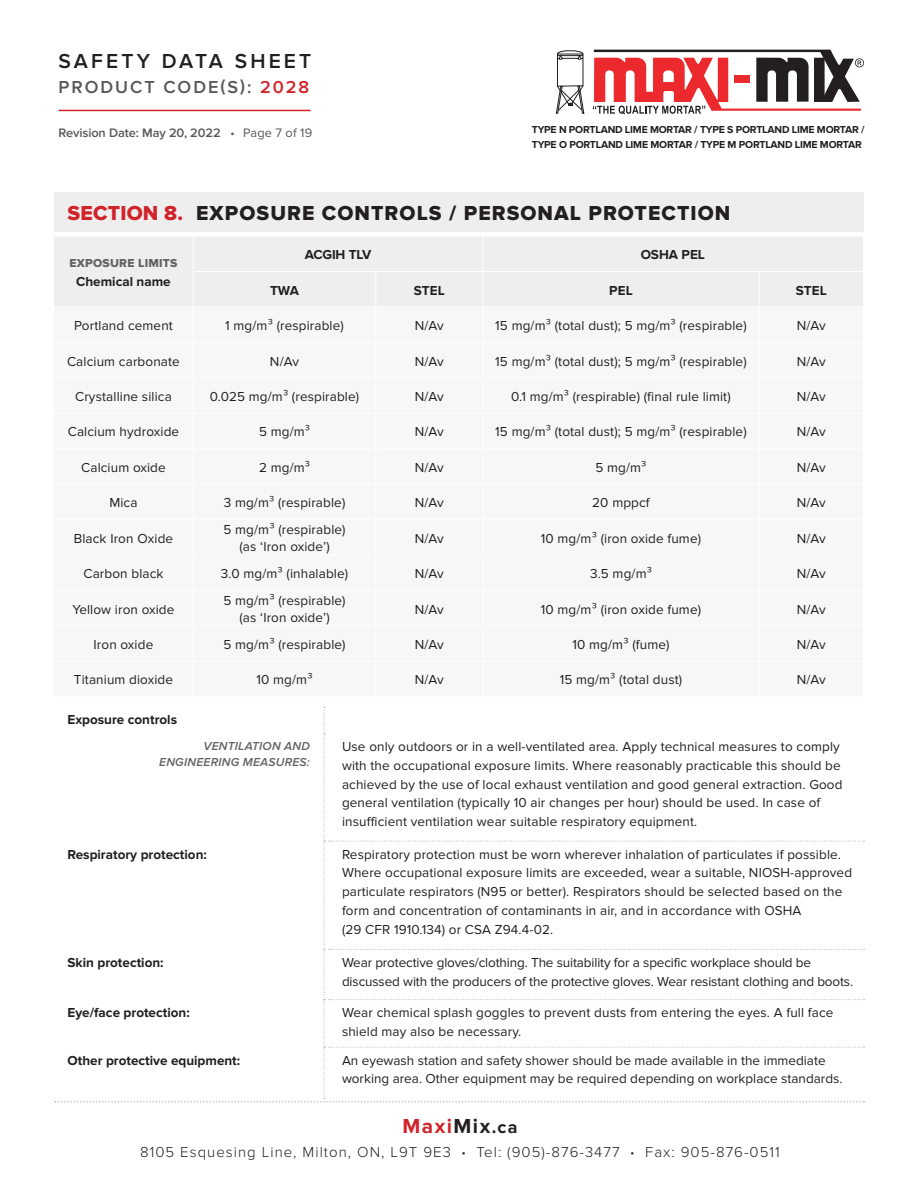
<style>
.page{position:relative;width:918px;height:1188px;background:#fff}
.page>*{position:absolute;margin:0;border:0;box-sizing:border-box;transform-origin:0 0}
.Small_header{font:21px "Proxima Nova Extrabld";letter-spacing:.05em;color:#231f20}
.t1{font:600 21px "Proxima Nova";letter-spacing:.15em;color:#231f20}
.t2{font:700 21px "Proxima Nova";letter-spacing:.07em;color:#d1232a}
.t3{font:600 18px "Proxima Nova";letter-spacing:.11em;color:#57585a}
.t4{font:300 15px "Proxima Nova";letter-spacing:.07em;color:#231f20}
.Body_copy{font:13.5px/18.8px "Proxima Nova";letter-spacing:.01em;color:#231f20}
.Body_copy-2{font:13.5px/18.8px "Proxima Nova";letter-spacing:-.01em;color:#231f20}
.Body-small_header{font:700 13.5px "Proxima Nova";color:#231f20}
.Body_copy-3{font:700 13.5px "Proxima Nova";letter-spacing:.01em;color:#231f20}
.Body-small_header-al{font:700 13.5px "Proxima Nova";color:#231f20}
.t5{font:600 12.75px "Proxima Nova";letter-spacing:-.005em;color:#57585a}
.Body-small_header-al-2{font:italic 600 12px/16.5px "Proxima Nova";letter-spacing:.02em;color:#636366;text-align:right}
.Body-small_header-al-3{font:12px "Proxima Nova Extrabld";letter-spacing:.02em;color:#636366}
.t6{font:700 10.5px/15px "Proxima Nova";letter-spacing:-.02em;color:#231f20}
.s1{color:#d1232a}
.s2{font-weight:900}
.s3{font-weight:400}
.s4{color:#231f20}
.s5{font-size:18px;color:#231f20}
.s6{font-family:"Ba Ross Sans";font-weight:700}
</style>
<div class="page">
<div style="left:54px;top:192px;width:810px;height:40px;background:#eeeeef"></div>
<div style="left:54px;top:237px;width:809px;height:69px;background:#eeeeef"></div>
<hr style="left:193px;top:236px;width:1px;height:35px;background:#fff">
<hr style="left:482px;top:236px;width:1px;height:35px;background:#fff">
<hr style="left:193px;top:271px;width:183px;height:1px;background:#fff">
<hr style="left:193px;top:272px;width:1px;height:35px;background:#fff">
<hr style="left:376px;top:271px;width:107px;height:1px;background:#fff">
<hr style="left:375px;top:272px;width:1px;height:35px;background:#fff">
<hr style="left:483px;top:271px;width:276px;height:1px;background:#fff">
<hr style="left:482px;top:272px;width:1px;height:35px;background:#fff">
<hr style="left:759px;top:271px;width:104px;height:1px;background:#fff">
<hr style="left:759px;top:272px;width:1px;height:35px;background:#fff">
<svg style="left:55px;top:707px;width:809px;height:395px"></svg>
<svg style="left:593px;top:50px;width:271px;height:64px"></svg>
<svg style="left:556px;top:50px;width:29px;height:64px"></svg>
<hr style="left:58px;top:110px;width:252px;height:1px;background:#d1232a">
<p class="t1" style="left:58px;top:49px;width:254px">SAFETY DATA SHEET</p>
<p class="t3" style="left:58px;top:77px;width:252px">PRODUCT CODE(S): <span class="s1">2028</span></p>
<p class="t5" style="left:58px;top:125px;width:255px">Revision Date: May 20, 2022 <span class="s2">∙</span> <span class="s3">Page 7 of 19</span></p>
<p class="t6" style="left:532px;top:122px;width:334px">TYPE N PORTLAND LIME MORTAR / TYPE S PORTLAND LIME MORTAR /<br>TYPE O PORTLAND LIME MORTAR / TYPE M PORTLAND LIME MORTAR</p>
<p class="Small_header" style="left:68px;top:201px;width:664px"><span class="s1">SECTION 8.</span> EXPOSURE CONTROLS / PERSONAL PROTECTION</p>
<p class="Body-small_header-al-3" style="left:70px;top:256px;width:109px">EXPOSURE LIMITS</p>
<p class="Body-small_header-al" style="left:76px;top:273px;width:96px">Chemical name</p>
<p class="Body-small_header" style="left:305px;top:247px;width:68px">ACGIH TLV</p>
<p class="Body-small_header" style="left:641px;top:247px;width:66px">OSHA PEL</p>
<p class="Body_copy-3" style="left:270px;top:282px;width:31px">TWA</p>
<p class="Body_copy-3" style="left:414px;top:282px;width:33px">STEL</p>
<p class="Body_copy-3" style="left:609px;top:282px;width:25px">PEL</p>
<p class="Body_copy-3" style="left:796px;top:282px;width:33px">STEL</p>
<p class="Body_copy" style="left:74px;top:316px;width:100px">Portland cement</p>
<p class="Body_copy" style="left:225px;top:316px;width:120px">1 mg/m³ (respirable)</p>
<p class="Body_copy" style="left:415px;top:316px;width:31px">N/Av</p>
<p class="Body_copy" style="left:495px;top:316px;width:253px">15 mg/m³ (total dust); 5 mg/m³ (respirable)</p>
<p class="Body_copy" style="left:797px;top:316px;width:31px">N/Av</p>
<p class="Body_copy" style="left:67px;top:352px;width:114px">Calcium carbonate</p>
<p class="Body_copy" style="left:270px;top:352px;width:31px">N/Av</p>
<p class="Body_copy" style="left:415px;top:352px;width:31px">N/Av</p>
<p class="Body_copy" style="left:495px;top:352px;width:253px">15 mg/m³ (total dust); 5 mg/m³ (respirable)</p>
<p class="Body_copy" style="left:797px;top:352px;width:31px">N/Av</p>
<p class="Body_copy" style="left:75px;top:387px;width:98px">Crystalline silica</p>
<p class="Body_copy" style="left:210px;top:387px;width:151px">0.025 mg/m³ (respirable)</p>
<p class="Body_copy" style="left:415px;top:387px;width:31px">N/Av</p>
<p class="Body_copy" style="left:511px;top:387px;width:221px">0.1 mg/m³ (respirable) (final rule limit)</p>
<p class="Body_copy" style="left:797px;top:387px;width:31px">N/Av</p>
<p class="Body_copy" style="left:68px;top:423px;width:113px">Calcium hydroxide</p>
<p class="Body_copy" style="left:259px;top:423px;width:53px">5 mg/m³</p>
<p class="Body_copy" style="left:415px;top:423px;width:31px">N/Av</p>
<p class="Body_copy" style="left:495px;top:423px;width:253px">15 mg/m³ (total dust); 5 mg/m³ (respirable)</p>
<p class="Body_copy" style="left:797px;top:423px;width:31px">N/Av</p>
<p class="Body_copy" style="left:81px;top:458px;width:86px">Calcium oxide</p>
<p class="Body_copy" style="left:259px;top:458px;width:53px">2 mg/m³</p>
<p class="Body_copy" style="left:415px;top:458px;width:31px">N/Av</p>
<p class="Body_copy" style="left:595px;top:458px;width:53px">5 mg/m³</p>
<p class="Body_copy" style="left:797px;top:458px;width:31px">N/Av</p>
<p class="Body_copy" style="left:109px;top:494px;width:30px">Mica</p>
<p class="Body_copy" style="left:224px;top:494px;width:123px">3 mg/m³ (respirable)</p>
<p class="Body_copy" style="left:415px;top:494px;width:31px">N/Av</p>
<p class="Body_copy" style="left:592px;top:494px;width:59px">20 mppcf</p>
<p class="Body_copy" style="left:797px;top:494px;width:31px">N/Av</p>
<p class="Body_copy" style="left:74px;top:529px;width:101px">Black Iron Oxide</p>
<p class="Body_copy" style="left:224px;top:522px;width:124px;line-height:16.5px;text-align:center">5 mg/m³ (respirable) (as ‘Iron oxide’)</p>
<p class="Body_copy" style="left:415px;top:529px;width:31px">N/Av</p>
<p class="Body_copy" style="left:541px;top:529px;width:162px">10 mg/m³ (iron oxide fume)</p>
<p class="Body_copy" style="left:797px;top:529px;width:31px">N/Av</p>
<p class="Body_copy" style="left:83px;top:565px;width:82px">Carbon black</p>
<p class="Body_copy" style="left:221px;top:565px;width:129px">3.0 mg/m³ (inhalable)</p>
<p class="Body_copy" style="left:415px;top:565px;width:31px">N/Av</p>
<p class="Body_copy" style="left:590px;top:565px;width:63px">3.5 mg/m³</p>
<p class="Body_copy" style="left:797px;top:565px;width:31px">N/Av</p>
<p class="Body_copy" style="left:72px;top:600px;width:104px">Yellow iron oxide</p>
<p class="Body_copy" style="left:224px;top:593px;width:124px;line-height:16.5px;text-align:center">5 mg/m³ (respirable) (as ‘Iron oxide’)</p>
<p class="Body_copy" style="left:415px;top:600px;width:31px">N/Av</p>
<p class="Body_copy" style="left:541px;top:600px;width:162px">10 mg/m³ (iron oxide fume)</p>
<p class="Body_copy" style="left:797px;top:600px;width:31px">N/Av</p>
<p class="Body_copy" style="left:94px;top:635px;width:61px">Iron oxide</p>
<p class="Body_copy" style="left:224px;top:635px;width:124px">5 mg/m³ (respirable)</p>
<p class="Body_copy" style="left:415px;top:635px;width:31px">N/Av</p>
<p class="Body_copy" style="left:573px;top:635px;width:98px">10 mg/m³ (fume)</p>
<p class="Body_copy" style="left:797px;top:635px;width:31px">N/Av</p>
<p class="Body_copy" style="left:74px;top:671px;width:101px">Titanium dioxide</p>
<p class="Body_copy" style="left:257px;top:671px;width:58px">10 mg/m³</p>
<p class="Body_copy" style="left:415px;top:671px;width:31px">N/Av</p>
<p class="Body_copy" style="left:560px;top:671px;width:124px">15 mg/m³ (total dust)</p>
<p class="Body_copy" style="left:797px;top:671px;width:31px">N/Av</p>
<p class="Body-small_header" style="left:68px;top:712px;width:111px">Exposure controls</p>
<p class="Body-small_header-al-2" style="left:159px;top:738px;width:152px">VENTILATION AND<br>ENGINEERING MEASURES:</p>
<p class="Body_copy" style="left:342px;top:737px;width:502px">Use only outdoors or in a well-ventilated area. Apply technical measures to comply with the occupational exposure limits. Where reasonably practicable this should be achieved by the use of local exhaust ventilation and good general extraction. Good general ventilation (typically 10 air changes per hour) should be used. In case of insufficient ventilation wear suitable respiratory equipment.</p>
<p class="Body-small_header" style="left:68px;top:846px;width:141px">Respiratory protection:</p>
<p class="Body_copy" style="left:342px;top:845px;width:512px">Respiratory protection must be worn wherever inhalation of particulates if possible.<br>Where occupational exposure limits are exceeded, wear a suitable, NIOSH-approved particulate respirators (N95 or better). Respirators should be selected based on the form and concentration of contaminants in air, and in accordance with OSHA<br>(29 CFR 1910.134) or CSA Z94.4-02.</p>
<p class="Body-small_header" style="left:68px;top:955px;width:98px">Skin protection:</p>
<p class="Body_copy-2" style="left:342px;top:953px;width:513px">Wear protective gloves/clothing. The suitability for a specific workplace should be discussed with the producers of the protective gloves. Wear resistant clothing and boots.</p>
<p class="Body-small_header" style="left:68px;top:1005px;width:124px">Eye/face protection:</p>
<p class="Body_copy" style="left:342px;top:1003px;width:493px">Wear chemical splash goggles to prevent dusts from entering the eyes. A full face shield may also be necessary.</p>
<p class="Body-small_header" style="left:68px;top:1052px;width:174px">Other protective equipment:</p>
<p class="Body_copy" style="left:342px;top:1051px;width:502px">An eyewash station and safety shower should be made available in the immediate working area. Other equipment may be required depending on workplace standards.</p>
<h1 class="t2" style="left:402px;top:1114px;width:117px">Maxi<span class="s4">Mix</span><span class="s5">.ca</span></h1>
<p class="t4" style="left:140px;top:1143px;width:641px">8105 Esquesing Line, Milton, ON, L9T 9E3 <span class="s6">∙</span> Tel: (905)-876-3477 <span class="s6">∙</span> Fax: 905-876-0511</p>
</div>
